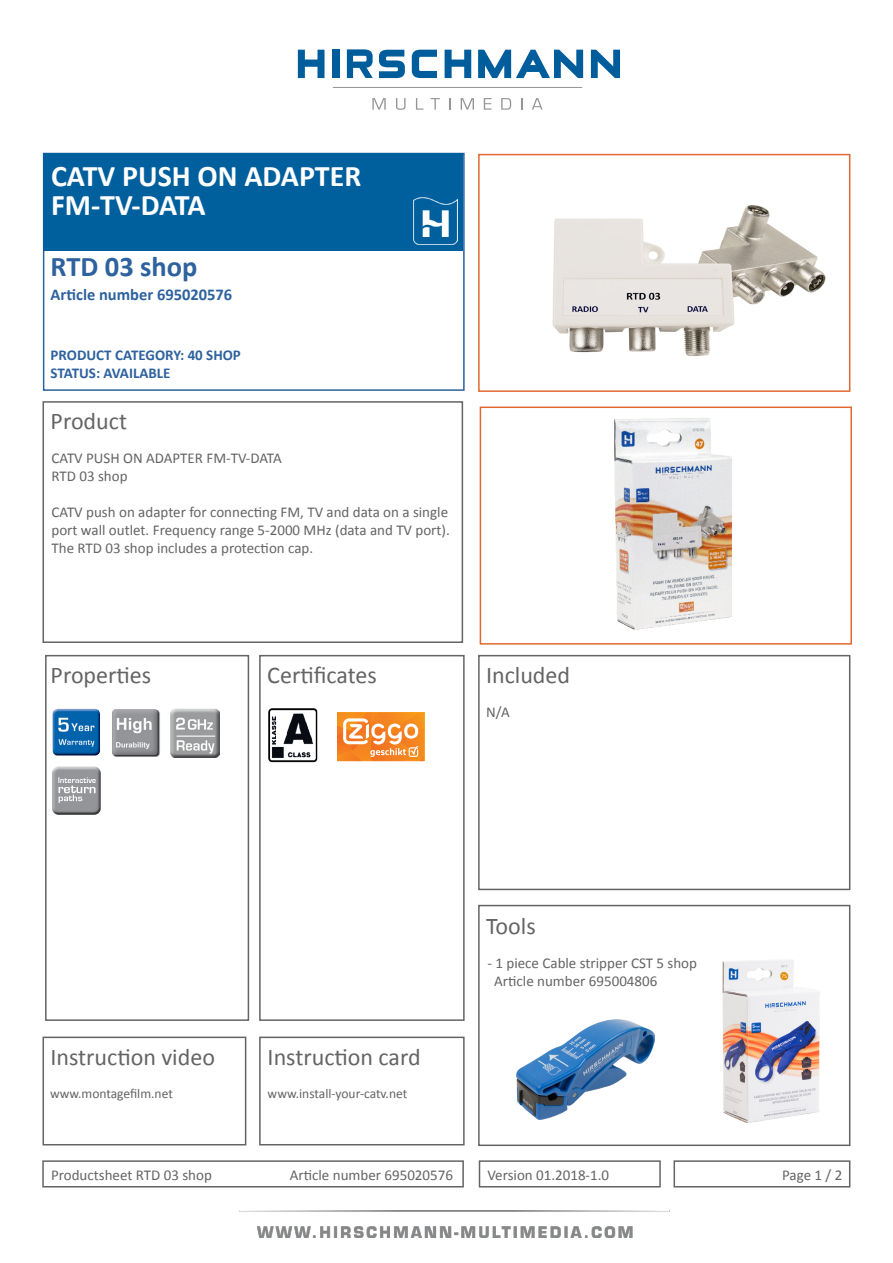
<style>
.page{position:relative;width:893px;height:1263px;background:#fff}
.page>*{position:absolute;margin:0;border:0;box-sizing:border-box;transform-origin:0 0}
.t1{font:700 30px "Calibri";color:#fff}
.t2{font:700 28.5px "Calibri";color:#2e629e}
.t3{font:24px "Calibri";color:#646464}
.t4{font:700 16.5px "Calibri";color:#2e629e}
.t5{font:15px/18px "Calibri";color:#646464}
.t6{font:700 15px/18px "Calibri";color:#2e629e}
.t7{font:13.5px "Calibri";color:#646464}
</style>
<div class="page">
<div style="left:478px;top:905px;width:372px;height:241px;border:2px solid #646464"></div>
<div style="left:45px;top:655px;width:204px;height:366px;border:2px solid #646464"></div>
<div style="left:43px;top:1036px;width:203px;height:109px;border:2px solid #646464"></div>
<div style="left:478px;top:655px;width:372px;height:235px;border:2px solid #646464"></div>
<div style="left:43px;top:153px;width:422px;height:238px;border:2px solid #2e629e"></div>
<div style="left:44px;top:154px;width:419px;height:97px;background:#005f9d"></div>
<div style="left:259px;top:655px;width:206px;height:366px;border:2px solid #646464"></div>
<div style="left:43px;top:401px;width:420px;height:242px;border:2px solid #646464"></div>
<img style="left:239px;top:1211px;width:431px;height:27px">
<hr style="left:333px;top:87px;width:249px;height:1px;background:#939598">
<svg style="left:372px;top:98px;width:14px;height:12px"></svg>
<svg style="left:396px;top:98px;width:10px;height:12px"></svg>
<svg style="left:416px;top:98px;width:7px;height:12px"></svg>
<svg style="left:431px;top:98px;width:9px;height:12px"></svg>
<svg style="left:449px;top:98px;width:1px;height:12px"></svg>
<svg style="left:461px;top:98px;width:13px;height:12px"></svg>
<svg style="left:484px;top:98px;width:7px;height:12px"></svg>
<svg style="left:501px;top:98px;width:10px;height:12px"></svg>
<svg style="left:521px;top:98px;width:1px;height:12px"></svg>
<svg style="left:532px;top:98px;width:11px;height:12px"></svg>
<svg style="left:591px;top:50px;width:29px;height:28px"></svg>
<svg style="left:298px;top:50px;width:26px;height:28px"></svg>
<div style="left:332px;top:50px;width:7px;height:28px;background:#005d9c"></div>
<svg style="left:379px;top:50px;width:26px;height:28px"></svg>
<svg style="left:412px;top:50px;width:25px;height:28px"></svg>
<svg style="left:445px;top:50px;width:26px;height:28px"></svg>
<svg style="left:478px;top:50px;width:105px;height:28px"></svg>
<svg style="left:347px;top:49px;width:26px;height:29px"></svg>
<div style="left:674px;top:1160px;width:176px;height:27px;border:2px solid #646464"></div>
<img style="left:268px;top:708px;width:50px;height:55px">
<div style="left:42px;top:1160px;width:422px;height:27px;border:2px solid #646464"></div>
<div style="left:479px;top:1160px;width:182px;height:27px;border:2px solid #646464"></div>
<img style="left:414px;top:197px;width:43px;height:47px">
<div style="left:259px;top:1036px;width:206px;height:109px;border:2px solid #646464"></div>
<img style="left:516px;top:1019px;width:99px;height:101px">
<img style="left:615px;top:926px;width:236px;height:204px">
<img style="left:112px;top:709px;width:48px;height:48px">
<img style="left:171px;top:708px;width:49px;height:49px">
<img style="left:52px;top:708px;width:48px;height:48px">
<img style="left:53px;top:766px;width:48px;height:49px">
<img style="left:552px;top:205px;width:274px;height:151px">
<div style="left:478px;top:154px;width:372px;height:238px;border:2px solid #e06930"></div>
<img style="left:614px;top:417px;width:118px;height:213px">
<div style="left:480px;top:406px;width:372px;height:239px;border:2px solid #e06930"></div>
<svg style="left:337px;top:712px;width:87px;height:49px;background:#f79d4f"></svg>
<p class="t1" style="left:51px;top:155px;width:312px">CATV PUSH ON ADAPTER</p>
<p class="t1" style="left:51px;top:184px;width:156px">FM-TV-DATA</p>
<p class="t2" style="left:51px;top:247px;width:148px">RTD 03 shop</p>
<p class="t4" style="left:51px;top:283px;width:183px">Article number 695020576</p>
<p class="t6" style="left:51px;top:346px;width:192px">PRODUCT CATEGORY: 40 SHOP<br>STATUS: AVAILABLE</p>
<p class="t3" style="left:51px;top:404px;width:78px">Product</p>
<p class="t5" style="left:52px;top:449px;width:232px">CATV PUSH ON ADAPTER FM-TV-DATA<br>RTD 03 shop</p>
<p class="t5" style="left:52px;top:503px;width:400px;text-align:justify">CATV push on adapter for connecting FM, TV and data on a single port wall outlet. Frequency range 5-2000 MHz (data and TV port).<br>The RTD 03 shop includes a protection cap.</p>
<p class="t3" style="left:51px;top:658px;width:102px">Properties</p>
<p class="t3" style="left:267px;top:658px;width:111px">Certificates</p>
<p class="t3" style="left:486px;top:658px;width:86px">Included</p>
<p class="t5" style="left:486px;top:703px;width:25px">N/A</p>
<p class="t3" style="left:486px;top:910px;width:51px">Tools</p>
<p class="t3" style="left:50px;top:1040px;width:166px">Instruction video</p>
<p class="t3" style="left:268px;top:1040px;width:155px">Instruction card</p>
<p class="t7" style="left:50px;top:1084px;width:124px">www.montagefilm.net</p>
<p class="t7" style="left:268px;top:1084px;width:141px">www.install-your-catv.net</p>
<p class="t5" style="left:487px;top:953px;width:211px">- 1 piece Cable stripper CST 5 shop</p>
<p class="t5" style="left:494px;top:971px;width:165px">Article number 695004806</p>
<p class="t5" style="left:51px;top:1165px;width:162px">Productsheet RTD 03 shop</p>
<p class="t5" style="left:290px;top:1165px;width:165px">Article number 695020576</p>
<p class="t5" style="left:487px;top:1165px;width:123px">Version 01.2018-1.0</p>
<p class="t5" style="left:782px;top:1165px;width:62px">Page 1 / 2</p>
</div>
